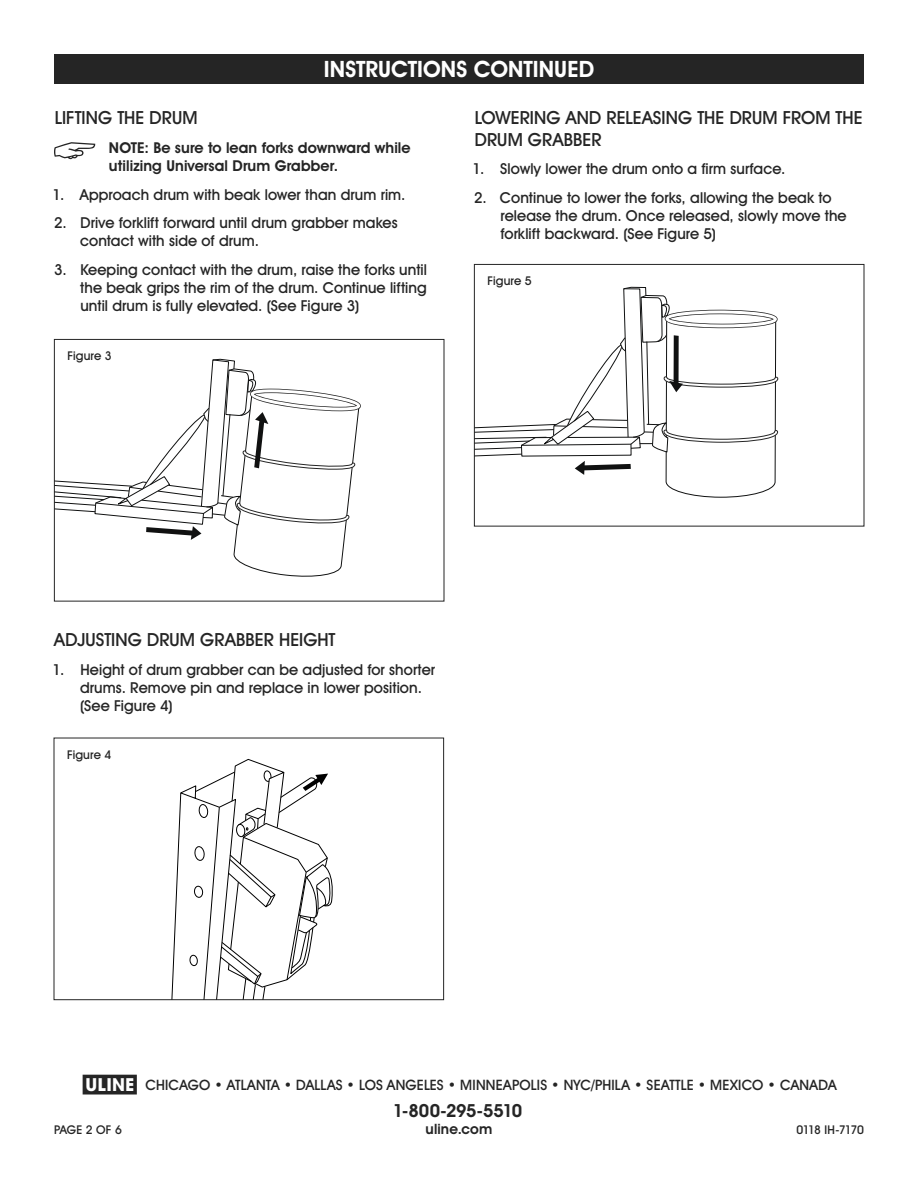
<style>
.page{position:relative;width:918px;height:1188px;background:#fff}
.page>*{position:absolute;margin:0;border:0;box-sizing:border-box;transform-origin:0 0}
.t1{font:700 22.5px "Uline Two Knine";letter-spacing:.005em;color:#fff}
.t2{font:18px/21.6px "Uline Two Knine";letter-spacing:.005em;color:#252525}
.t3{font:700 18px "Uline Two Knine";letter-spacing:-.02em;color:#252525}
.t4{font:15px/18px "Uline Two Knine";letter-spacing:.005em;color:#252525}
.t5{font:700 15px/18px "Uline Two Knine";letter-spacing:.005em;color:#252525}
.t6{font:14.25px "Uline Two Knine";letter-spacing:.01em;color:#252525}
.t7{font:700 14.25px "Uline Two Knine";letter-spacing:.01em;color:#252525}
.t8{font:12px "Uline Two Knine";color:#252525}
.t9{font:12px "Uline Two Knine";letter-spacing:-.05em;color:#252525}
.s1{font-size:18px}
</style>
<div class="page">
<div style="left:54px;top:54px;width:810px;height:30px;background:#252525"></div>
<svg style="left:54px;top:142px;width:41px;height:17px"></svg>
<svg style="left:56px;top:359px;width:305px;height:218px"></svg>
<div style="left:54px;top:339px;width:390px;height:263px;border:1px solid #252525"></div>
<svg style="left:476px;top:286px;width:303px;height:212px"></svg>
<div style="left:474px;top:264px;width:390px;height:262px;border:1px solid #252525"></div>
<svg style="left:171px;top:759px;width:162px;height:239px"></svg>
<div style="left:54px;top:738px;width:390px;height:262px;border:1px solid #252525"></div>
<h1 class="t1" style="left:324px;top:56px;width:272px">INSTRUCTIONS CONTINUED</h1>
<p class="t2" style="left:55px;top:107px;width:144px">LIFTING THE DRUM</p>
<p class="t5" style="left:109px;top:138px;width:303px">NOTE: Be sure to lean forks downward while utilizing Universal Drum Grabber.</p>
<p class="t4" style="left:53px;top:185px;width:354px">1. Approach drum with beak lower than drum rim.</p>
<p class="t4" style="left:80px;top:214px;width:319px;text-indent:-26px">2. Drive forklift forward until drum grabber makes contact with side of drum.</p>
<p class="t4" style="left:80px;top:261px;width:348px;text-align:justify;text-indent:-26px">3. Keeping contact with the drum, raise the forks until the beak grips the rim of the drum. Continue lifting until drum is fully elevated. (See Figure 3)</p>
<p class="t8" style="left:68px;top:349px;width:46px">Figure 3</p>
<p class="t2" style="left:475px;top:107px;width:389px">LOWERING AND RELEASING THE DRUM FROM THE<br>DRUM GRABBER</p>
<p class="t4" style="left:473px;top:160px;width:314px">1. Slowly lower the drum onto a firm surface.</p>
<p class="t4" style="left:500px;top:189px;width:348px;text-indent:-26px">2. Continue to lower the forks, allowing the beak to release the drum. Once released, slowly move the forklift backward. (See Figure 5)</p>
<p class="t8" style="left:488px;top:274px;width:46px">Figure 5</p>
<p class="t2" style="left:54px;top:629px;width:283px">ADJUSTING DRUM GRABBER HEIGHT</p>
<p class="t4" style="left:80px;top:660px;width:357px;text-indent:-27px">1. Height of drum grabber can be adjusted for shorter drums. Remove pin and replace in lower position. (See Figure 4)</p>
<p class="t8" style="left:67px;top:747px;width:46px">Figure 4</p>
<p class="t6" style="left:83px;top:1076px;width:755px"><span class="s1">π</span> CHICAGO • ATLANTA • DALLAS • LOS ANGELES • MINNEAPOLIS • NYC/PHILA • SEATTLE • MEXICO • CANADA</p>
<p class="t3" style="left:393px;top:1099px;width:131px">1-800-295-5510</p>
<p class="t7" style="left:426px;top:1120px;width:68px">uline.com</p>
<p class="t8" style="left:54px;top:1122px;width:69px">PAGE 2 OF 6</p>
<p class="t9" style="left:797px;top:1122px;width:69px">0118 IH-7170</p>
</div>
